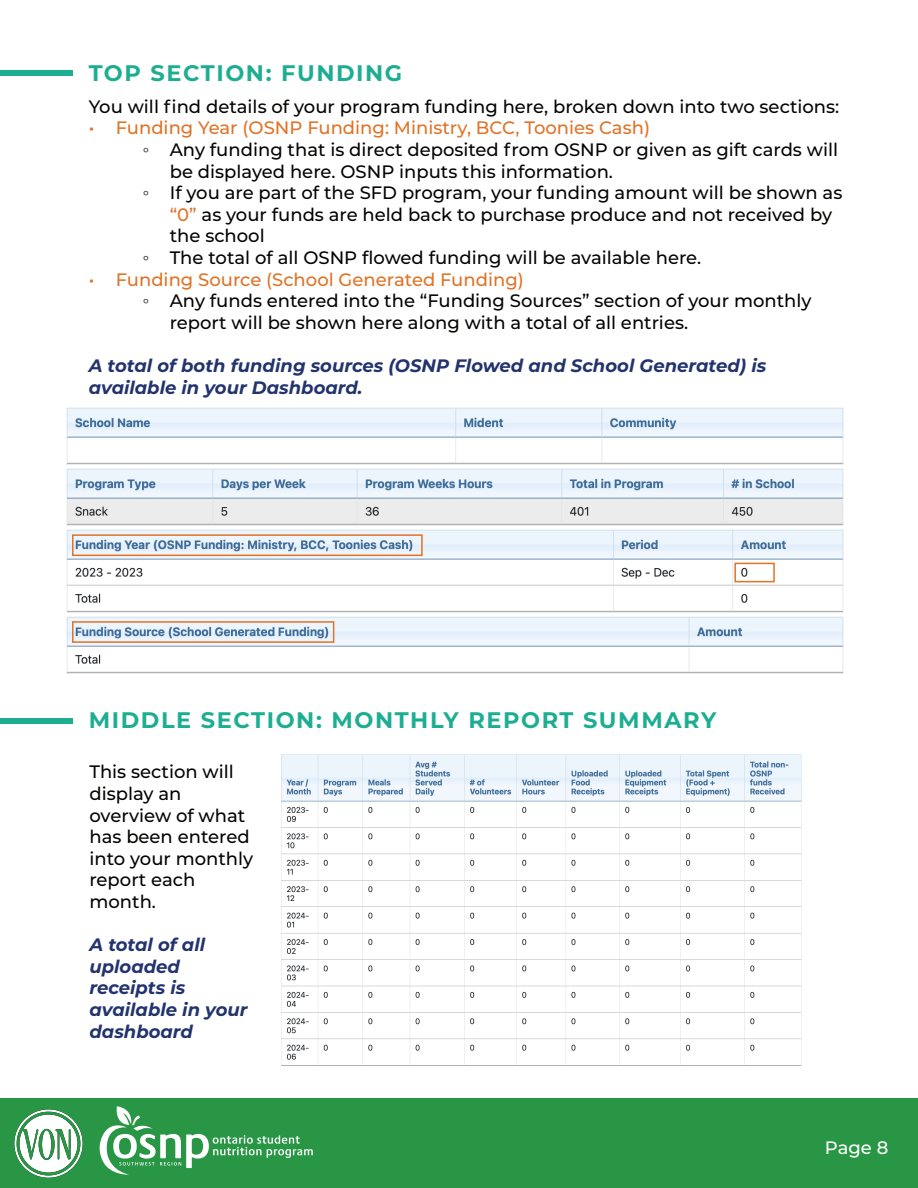
<style>
.page{position:relative;width:918px;height:1188px;background:#fff}
.page>*{position:absolute;margin:0;border:0;box-sizing:border-box;transform-origin:0 0}
.t1{font:700 22.5px "Montserrat";letter-spacing:.07em;color:#1dae92}
.t2{font:500 18px/21.6px "Montserrat";color:#040503}
.t3{font:italic 700 18px/21.6px "Montserrat";color:#22336d}
.t4{font:500 18px "Montserrat";color:#e07326}
.t5{font:500 18px "Montserrat";color:#fff}
.s1{font-family:"Times New Roman";font-weight:400}
.s2{color:#e07326}
</style>
<div class="page">
<div style="left:0;top:1099px;width:918px;height:89px;background:#299645"></div>
<img style="left:0;top:1098px;width:98px;height:80px">
<svg style="left:94px;top:1106px;width:219px;height:69px"></svg>
<img style="left:66px;top:407px;width:778px;height:267px">
<div style="left:73px;top:445px;width:153px;height:15px;background:#fff"></div>
<div style="left:462px;top:445px;width:118px;height:15px;background:#fff"></div>
<div style="left:609px;top:445px;width:117px;height:15px;background:#fff"></div>
<div style="left:72px;top:534px;width:351px;height:22px;border:2px solid #e07326"></div>
<div style="left:72px;top:621px;width:262px;height:22px;border:2px solid #e07326"></div>
<div style="left:734px;top:563px;width:41px;height:19px;border:2px solid #e07326"></div>
<img style="left:281px;top:754px;width:521px;height:312px">
<div style="left:0;top:70px;width:73px;height:6px;background:#1dae92"></div>
<div style="left:0;top:718px;width:73px;height:6px;background:#1dae92"></div>
<p class="t1" style="left:89px;top:56px;width:315px">TOP SECTION: FUNDING</p>
<p class="t2" style="left:89px;top:95px;width:752px">You will find details of your program funding here, broken down into two sections:</p>
<p class="t4" style="left:89px;top:115px;width:563px">• Funding Year (OSNP Funding: Ministry, BCC, Toonies Cash)</p>
<p class="t2" style="left:143px;top:138px;width:697px"><span class="s1">◦</span> Any funding that is direct deposited from OSNP or given as gift cards will</p>
<p class="t2" style="left:170px;top:160px;width:445px">be displayed here. OSNP inputs this information.</p>
<p class="t2" style="left:143px;top:181px;width:701px"><span class="s1">◦</span> If you are part of the SFD program, your funding amount will be shown as</p>
<p class="t2" style="left:170px;top:203px;width:664px"><span class="s2">“0”</span> as your funds are held back to purchase produce and not received by</p>
<p class="t2" style="left:170px;top:224px;width:96px">the school</p>
<p class="t2" style="left:143px;top:246px;width:560px"><span class="s1">◦</span> The total of all OSNP flowed funding will be available here.</p>
<p class="t4" style="left:89px;top:267px;width:437px">• Funding Source (School Generated Funding)</p>
<p class="t2" style="left:143px;top:289px;width:670px"><span class="s1">◦</span> Any funds entered into the “Funding Sources” section of your monthly</p>
<p class="t2" style="left:170px;top:311px;width:520px">report will be shown here along with a total of all entries.</p>
<p class="t3" style="left:89px;top:354px;width:679px">A total of both funding sources (OSNP Flowed and School Generated) is available in your Dashboard.</p>
<p class="t1" style="left:89px;top:704px;width:629px">MIDDLE SECTION: MONTHLY REPORT SUMMARY</p>
<p class="t2" style="left:89px;top:761px;width:165px">This section will display an overview of what has been entered into your monthly report each month.</p>
<p class="t3" style="left:89px;top:933px;width:160px">A total of all uploaded receipts is available in your dashboard</p>
<p class="t5" style="left:825px;top:1135px;width:65px">Page 8</p>
</div>
